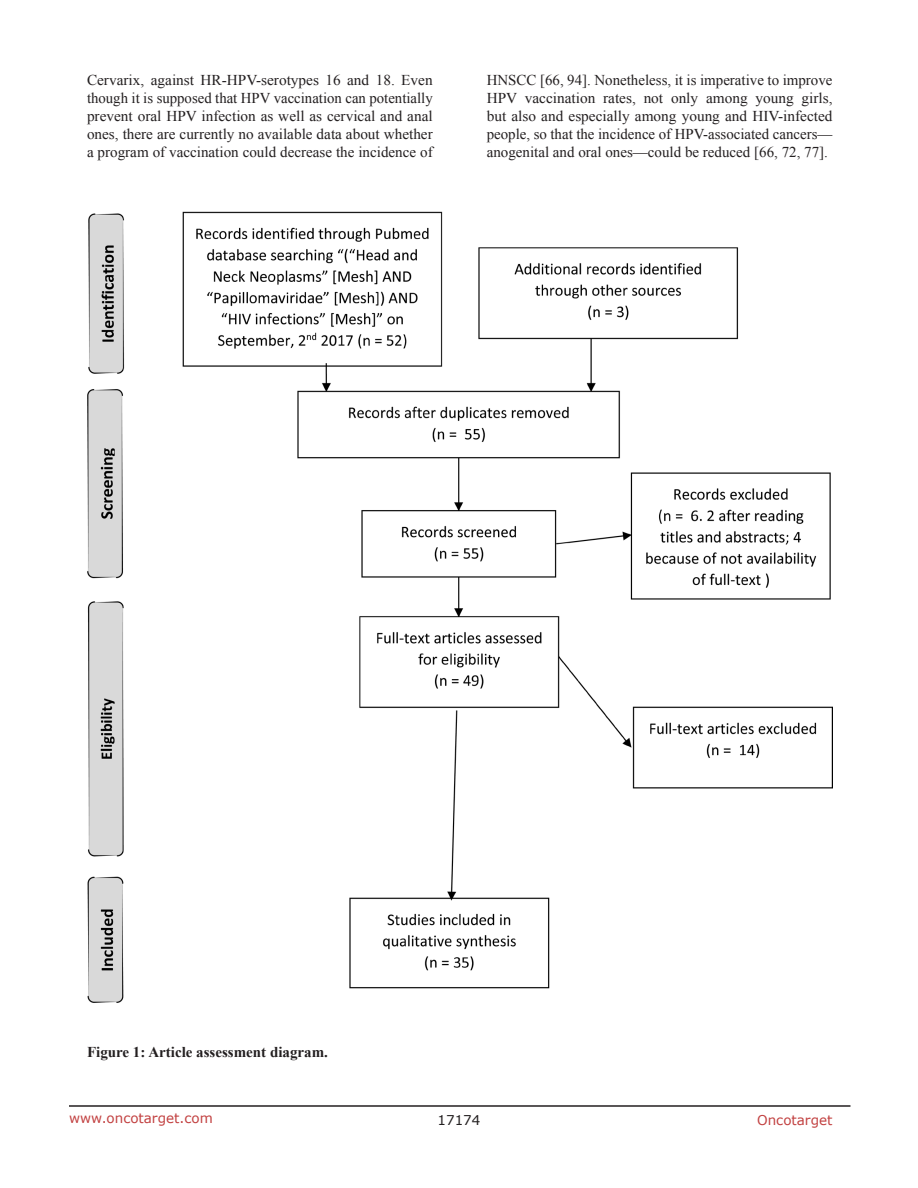
<style>
.page{position:relative;width:918px;height:1188px;background:#fff}
.page>*{position:absolute;margin:0;border:0;box-sizing:border-box;transform-origin:0 0}
.BodyText{font:15px/18px "Times New Roman";color:#231f20;text-align:justify}
.figuretext{font:700 15px "Times New Roman";color:#231f20}
.t1{font:13.5px "Verdana";color:#c24141}
.t2{font:13.5px "Verdana";color:#231f20}
</style>
<div class="page">
<hr style="left:69px;top:1105px;width:781px;height:2px;background:#231f20">
<img style="left:87px;top:212px;width:745px;height:791px">
<p class="BodyText" style="left:87px;top:71px;width:347px">Cervarix, against HR-HPV-serotypes 16 and 18. Even though it is supposed that HPV vaccination can potentially prevent oral HPV infection as well as cervical and anal ones, there are currently no available data about whether a program of vaccination could decrease the incidence of</p>
<p class="BodyText" style="left:487px;top:71px;width:347px">HNSCC [66, 94]. Nonetheless, it is imperative to improve HPV vaccination rates, not only among young girls, but also and especially among young and HIV-infected people, so that the incidence of HPV-associated cancers— anogenital and oral ones—could be reduced [66, 72, 77].</p>
<p class="figuretext" style="left:87px;top:1042px;width:242px">Figure 1: Article assessment diagram.</p>
<p class="t1" style="left:69px;top:1109px;width:145px">www.oncotarget.com</p>
<p class="t2" style="left:438px;top:1111px;width:44px">17174</p>
<p class="t1" style="left:757px;top:1111px;width:77px">Oncotarget</p>
</div>
